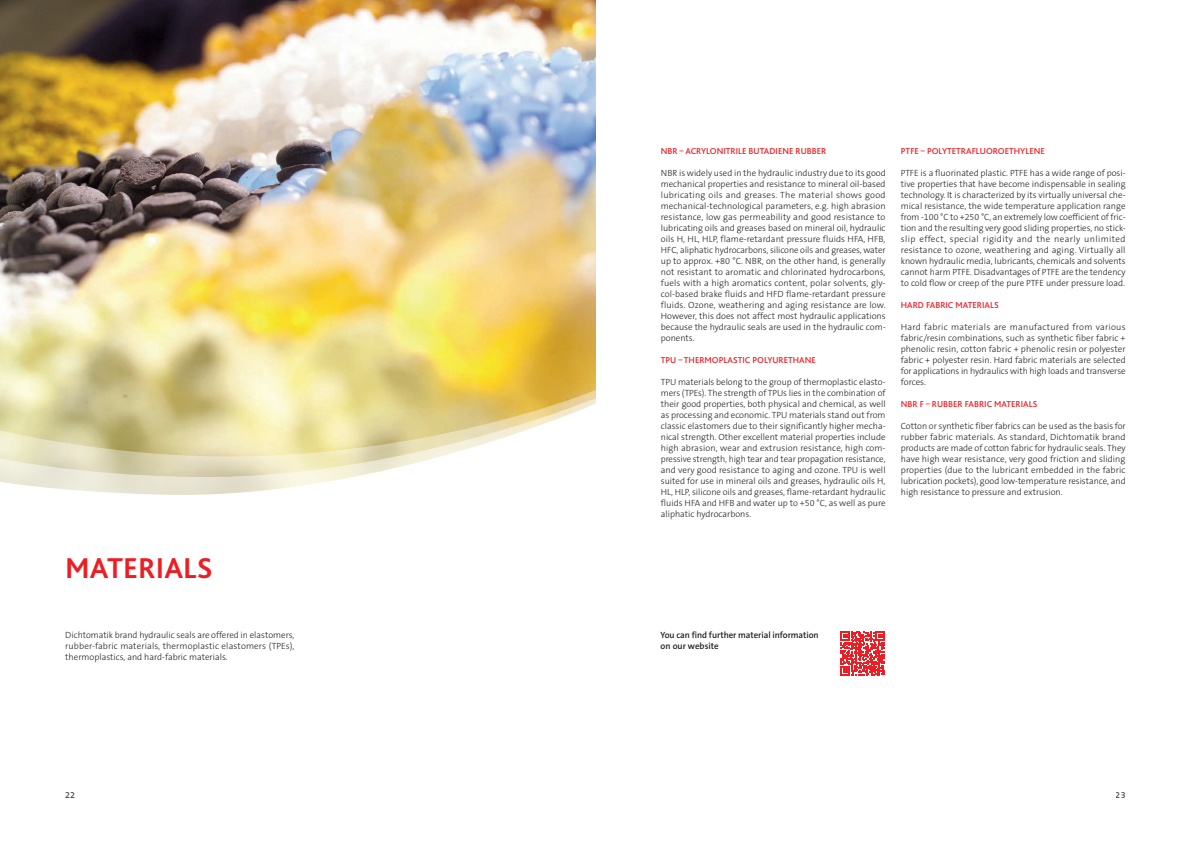
<style>
.page{position:relative;width:1191px;height:842px;background:#fff}
.page>*{position:absolute;margin:0;border:0;box-sizing:border-box;transform-origin:0 0}
.t1{font:700 30px "Bliss 2";color:#ee1d23}
.t2{font:300 9px/11px "The Sans B3";color:#231f20;text-align:justify}
.t3{font:500 9px "Bliss 2";color:#ee1d23}
.t4{font:600 9px/11px "The Sans B6";letter-spacing:-.005em;color:#231f20}
</style>
<div class="page">
<img style="left:0;top:0;width:595px;height:387px">
<svg style="left:0;top:387px;width:596px;height:8px;background:#e0ce84"></svg>
<svg style="left:0;top:395px;width:596px;height:5px;background:#dfce88"></svg>
<svg style="left:0;top:400px;width:596px;height:95px"></svg>
<svg style="left:840px;top:631px;width:45px;height:45px"></svg>
<h1 class="t1" style="left:65px;top:549px;width:149px">MATERIALS</h1>
<p class="t2" style="left:65px;top:630px;width:231px">Dichtomatik brand hydraulic seals are offered in elastomers, rubber-fabric materials, thermoplastic elastomers (TPEs), thermoplastics, and hard-fabric materials.</p>
<p class="t3" style="left:661px;top:145px;width:167px">NBR – ACRYLONITRILE BUTADIENE RUBBER</p>
<p class="t2" style="left:661px;top:168px;width:226px">NBR is widely used in the hydraulic industry due to its good mechanical properties and resistance to mineral oil-based lubricating oils and greases. The material shows good mechanical-technological parameters, e.g. high abrasion resistance, low gas permeability and good resistance to lubricating oils and greases based on mineral oil, hydraulic oils H, HL, HLP, flame-retardant pressure fluids HFA, HFB, HFC, aliphatic hydrocarbons, silicone oils and greases, water up to approx. +80 °C. NBR, on the other hand, is generally not resistant to aromatic and chlorinated hydrocarbons, fuels with a high aromatics content, polar solvents, gly&shy;col-based brake fluids and HFD flame-retardant pressure fluids. Ozone, weathering and aging resistance are low.<br>However, this does not affect most hydraulic applications because the hydraulic seals are used in the hydraulic com&shy;ponents.</p>
<p class="t3" style="left:661px;top:354px;width:157px">TPU – THERMOPLASTIC POLYURETHANE</p>
<p class="t2" style="left:661px;top:377px;width:226px">TPU materials belong to the group of thermoplastic elasto&shy;mers (TPEs). The strength of TPUs lies in the combination of their good properties, both physical and chemical, as well as processing and economic. TPU materials stand out from classic elastomers due to their significantly higher mecha&shy;nical strength. Other excellent material properties include high abrasion, wear and extrusion resistance, high com&shy;pressive strength, high tear and tear propagation resistance, and very good resistance to aging and ozone. TPU is well suited for use in mineral oils and greases, hydraulic oils H, HL, HLP, silicone oils and greases, flame-retardant hydraulic fluids HFA and HFB and water up to +50 °C, as well as pure aliphatic hydrocarbons.</p>
<p class="t3" style="left:901px;top:145px;width:145px">PTFE – POLYTETRAFLUOROETHYLENE</p>
<p class="t2" style="left:901px;top:168px;width:226px">PTFE is a fluorinated plastic. PTFE has a wide range of posi&shy;tive properties that have become indispensable in sealing technology. It is characterized by its virtually universal che&shy;mical resistance, the wide temperature application range from -100 °C to +250 °C, an extremely low coefficient of fric&shy;tion and the resulting very good sliding properties, no stick&shy;slip effect, special rigidity and the nearly unlimited resistance to ozone, weathering and aging. Virtually all known hydraulic media, lubricants, chemicals and solvents cannot harm PTFE. Disadvantages of PTFE are the tendency to cold flow or creep of the pure PTFE under pressure load.</p>
<p class="t3" style="left:901px;top:299px;width:99px">HARD FABRIC MATERIALS</p>
<p class="t2" style="left:901px;top:322px;width:226px">Hard fabric materials are manufactured from various fabric/resin combinations, such as synthetic fiber fabric + phenolic resin, cotton fabric + phenolic resin or polyester fabric + polyester resin. Hard fabric materials are selected for applications in hydraulics with high loads and transverse forces.</p>
<p class="t3" style="left:901px;top:398px;width:138px">NBR F – RUBBER FABRIC MATERIALS</p>
<p class="t2" style="left:901px;top:421px;width:226px">Cotton or synthetic fiber fabrics can be used as the basis for rubber fabric materials. As standard, Dichtomatik brand products are made of cotton fabric for hydraulic seals. They have high wear resistance, very good friction and sliding properties (due to the lubricant embedded in the fabric lubrication pockets), good low-temperature resistance, and high resistance to pressure and extrusion.</p>
<p class="t4" style="left:660px;top:630px;width:160px">You can find further material information on our website</p>
<p class="t4" style="left:65px;top:790px;width:11px">22</p>
<p class="t4" style="left:1115px;top:790px;width:11px">23</p>
</div>
